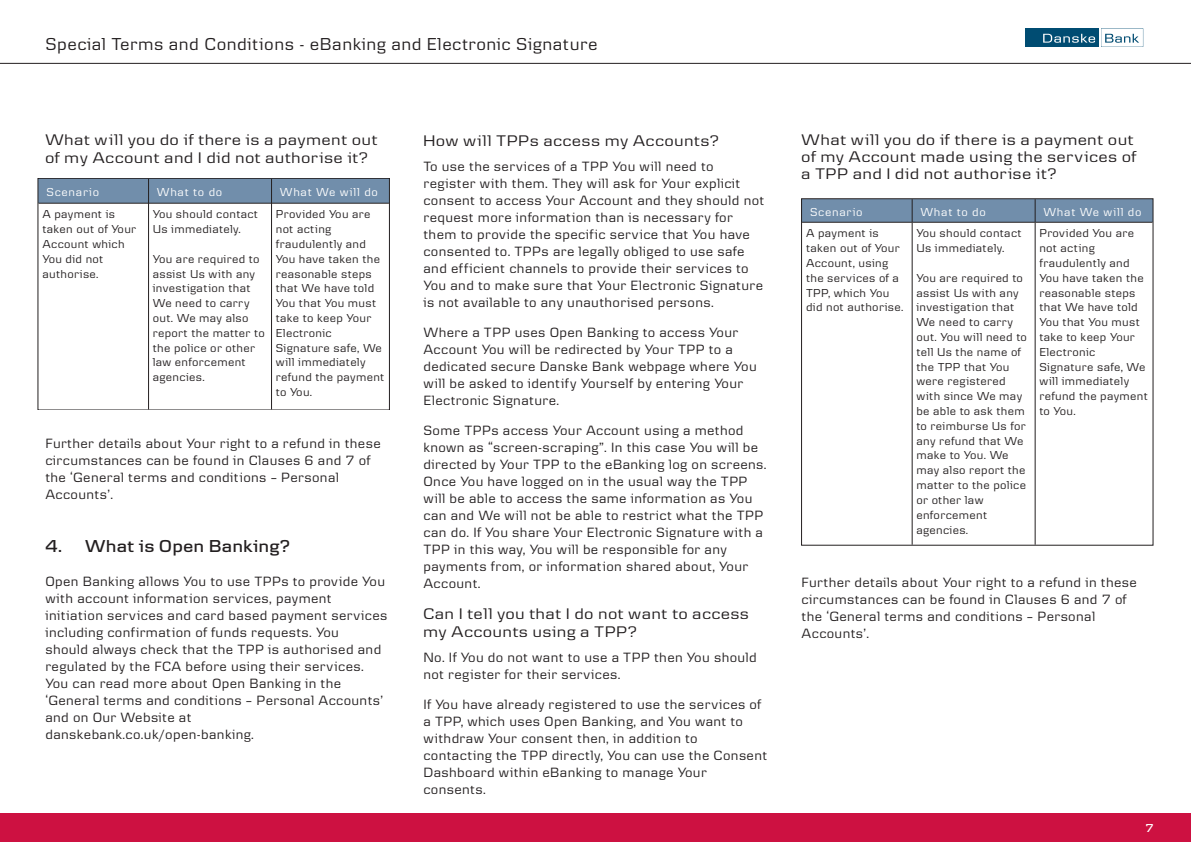
<style>
.page{position:relative;width:1191px;height:842px;background:#fff}
.page>*{position:absolute;margin:0;border:0;box-sizing:border-box;transform-origin:0 0}
.t1{font:18px "Danske Text";letter-spacing:.025em;color:#231f20}
.t2{font:600 18px "Danske Headline";letter-spacing:.04em;color:#231f20}
.t3{font:16px/17px "Danske Headline";letter-spacing:.06em;color:#231f20}
.t4{font:14px/17px "Danske Text";letter-spacing:.025em;color:#231f20}
.t5{font:12px/14.8px "Danske Text";letter-spacing:.025em;color:#231f20}
.t6{font:12px "Danske Text";letter-spacing:.06em;color:#fff}
.t7{font:600 12px "Danske Headline";color:#fff}
</style>
<div class="page">
<div style="left:1025px;top:28px;width:74px;height:19px;background:#004c72"></div>
<svg style="left:1043px;top:34px;width:52px;height:9px"></svg>
<svg style="left:1101px;top:28px;width:42px;height:19px"></svg>
<div style="left:0;top:813px;width:1191px;height:29px;background:#cd1141"></div>
<hr style="left:0;top:63px;width:1191px;height:1px;background:#231f20">
<div style="left:801px;top:199px;width:111px;height:23px;background:#718eab"></div>
<div style="left:912px;top:199px;width:123px;height:23px;background:#718eab"></div>
<div style="left:1035px;top:199px;width:118px;height:23px;background:#718eab"></div>
<hr style="left:911px;top:199px;width:1px;height:346px;background:#231f20">
<hr style="left:1034px;top:199px;width:1px;height:346px;background:#231f20">
<hr style="left:802px;top:222px;width:110px;height:1px;background:#231f20">
<hr style="left:912px;top:222px;width:123px;height:1px;background:#231f20">
<hr style="left:1035px;top:222px;width:117px;height:1px;background:#231f20">
<div style="left:38px;top:178px;width:111px;height:25px;background:#718eab"></div>
<div style="left:149px;top:178px;width:122px;height:25px;background:#718eab"></div>
<div style="left:271px;top:178px;width:118px;height:25px;background:#718eab"></div>
<div style="left:38px;top:178px;width:351px;height:232px;border:1px solid #231f20"></div>
<hr style="left:148px;top:179px;width:1px;height:230px;background:#231f20">
<hr style="left:271px;top:179px;width:1px;height:230px;background:#231f20">
<hr style="left:38px;top:203px;width:110px;height:1px;background:#231f20">
<hr style="left:149px;top:203px;width:122px;height:1px;background:#231f20">
<hr style="left:272px;top:203px;width:117px;height:1px;background:#231f20">
<p class="t1" style="left:45px;top:38px;width:553px">Special Terms and Conditions - eBanking and Electronic Signature</p>
<p class="t3" style="left:45px;top:132px;width:333px;line-height:18px">What will you do if there is a payment out of my Account and I did not authorise it?</p>
<p class="t6" style="left:46px;top:188px;width:54px">Scenario</p>
<p class="t6" style="left:157px;top:188px;width:67px">What to do</p>
<p class="t6" style="left:280px;top:188px;width:100px">What We will do</p>
<p class="t5" style="left:42px;top:208px;width:95px">A payment is taken out of Your<br>Account which<br>You did not authorise.</p>
<p class="t5" style="left:153px;top:208px;width:107px">You should contact<br>Us immediately.</p>
<p class="t5" style="left:276px;top:208px;width:110px">Provided You are not acting fraudulently and<br>You have taken the reasonable steps that We have told<br>You that You must take to keep Your<br>Electronic<br>Signature safe, We will immediately refund the payment to You.</p>
<p class="t5" style="left:153px;top:253px;width:113px">You are required to assist Us with any investigation that<br>We need to carry out. We may also report the matter to the police or other law enforcement agencies.</p>
<p class="t4" style="left:45px;top:436px;width:337px">Further details about Your right to a refund in these circumstances can be found in Clauses 6 and 7 of the ‘General terms and conditions – Personal Accounts’.</p>
<p class="t2" style="left:45px;top:540px;width:246px">4. What is Open Banking?</p>
<p class="t4" style="left:45px;top:574px;width:344px">Open Banking allows You to use TPPs to provide You with account information services, payment initiation services and card based payment services including confirmation of funds requests. You<br>should always check that the TPP is authorised and regulated by the FCA before using their services.<br>You can read more about Open Banking in the ‘General terms and conditions – Personal Accounts’ and on Our Website at danskebank.co.uk/open-banking.</p>
<p class="t3" style="left:423px;top:134px;width:297px">How will TPPs access my Accounts?</p>
<p class="t4" style="left:423px;top:159px;width:342px">To use the services of a TPP You will need to register with them. They will ask for Your explicit consent to access Your Account and they should not request more information than is necessary for them to provide the specific service that You have consented to. TPPs are legally obliged to use safe and efficient channels to provide their services to You and to make sure that Your Electronic Signature is not available to any unauthorised persons.</p>
<p class="t4" style="left:423px;top:325px;width:335px">Where a TPP uses Open Banking to access Your Account You will be redirected by Your TPP to a dedicated secure Danske Bank webpage where You will be asked to identify Yourself by entering Your Electronic Signature.</p>
<p class="t4" style="left:423px;top:423px;width:345px">Some TPPs access Your Account using a method known as “screen-scraping”. In this case You will be directed by Your TPP to the eBanking log on screens.<br>Once You have logged on in the usual way the TPP will be able to access the same information as You can and We will not be able to restrict what the TPP can do. If You share Your Electronic Signature with a TPP in this way, You will be responsible for any payments from, or information shared about, Your Account.</p>
<p class="t3" style="left:423px;top:606px;width:327px;line-height:18px">Can I tell you that I do not want to access my Accounts using a TPP?</p>
<p class="t4" style="left:423px;top:650px;width:335px">No. If You do not want to use a TPP then You should not register for their services.</p>
<p class="t4" style="left:423px;top:697px;width:345px">If You have already registered to use the services of a TPP, which uses Open Banking, and You want to withdraw Your consent then, in addition to contacting the TPP directly, You can use the Consent Dashboard within eBanking to manage Your consents.</p>
<p class="t3" style="left:801px;top:133px;width:336px">What will you do if there is a payment out of my Account made using the services of a TPP and I did not authorise it?</p>
<p class="t6" style="left:810px;top:208px;width:54px">Scenario</p>
<p class="t6" style="left:920px;top:208px;width:67px">What to do</p>
<p class="t6" style="left:1043px;top:208px;width:100px">What We will do</p>
<p class="t5" style="left:806px;top:227px;width:99px">A payment is taken out of Your<br>Account, using the services of a<br>TPP, which You did not authorise.</p>
<p class="t5" style="left:916px;top:227px;width:107px">You should contact<br>Us immediately.</p>
<p class="t5" style="left:1039px;top:227px;width:110px">Provided You are not acting fraudulently and<br>You have taken the reasonable steps that We have told<br>You that You must take to keep Your<br>Electronic<br>Signature safe, We will immediately refund the payment to You.</p>
<p class="t5" style="left:916px;top:272px;width:112px">You are required to assist Us with any investigation that<br>We need to carry out. You will need to tell Us the name of the TPP that You were registered with since We may be able to ask them to reimburse Us for any refund that We make to You. We may also report the matter to the police or other law enforcement agencies.</p>
<p class="t4" style="left:801px;top:575px;width:337px">Further details about Your right to a refund in these circumstances can be found in Clauses 6 and 7 of the ‘General terms and conditions – Personal Accounts’.</p>
<p class="t7" style="left:1145px;top:824px;width:10px">7</p>
</div>
